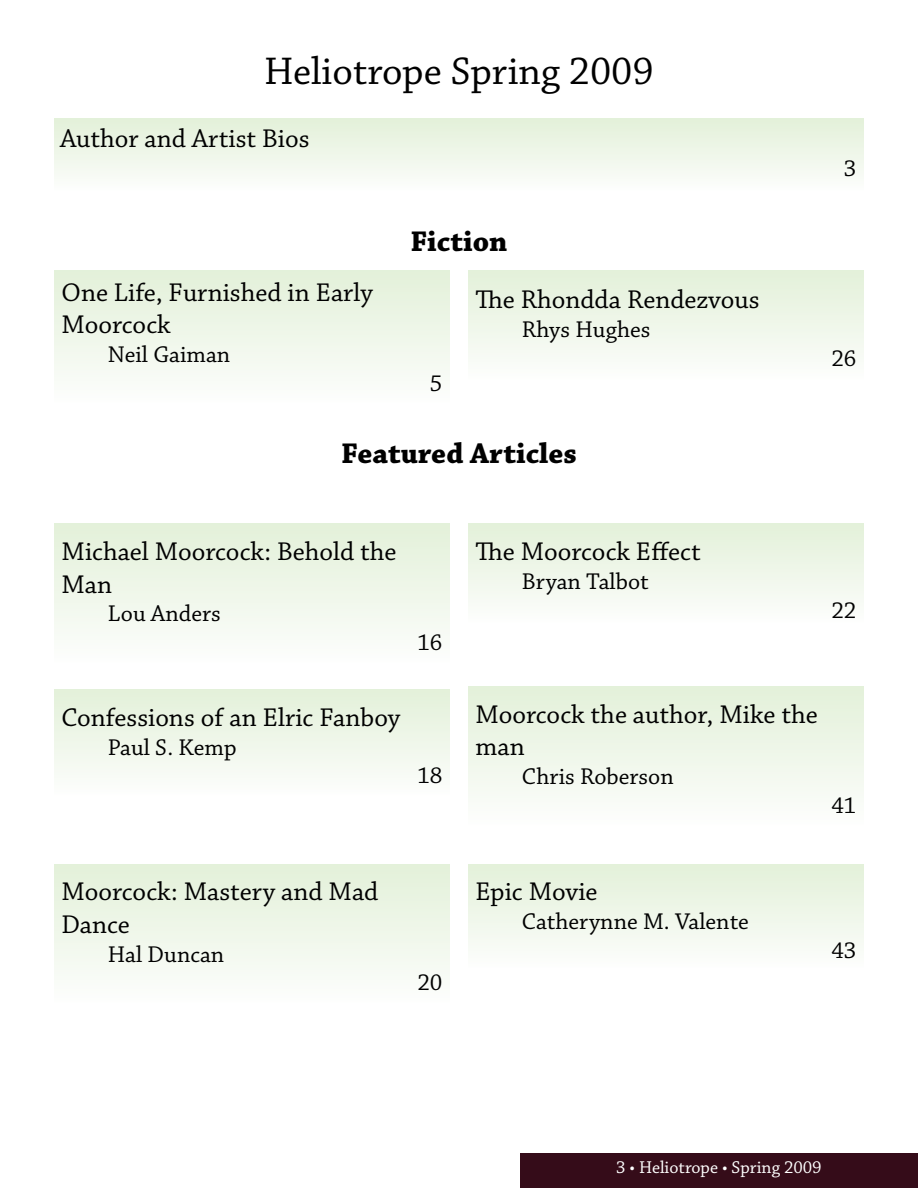
<style>
.page{position:relative;width:918px;height:1188px;background:#fff}
.page>*{position:absolute;margin:0;border:0;box-sizing:border-box;transform-origin:0 0}
.t1{font:40.5px "Chaparral Pro";color:#000}
.t2{font:700 30px "Chaparral Pro";color:#000}
.t3{font:27px/32.4px "Chaparral Pro";color:#000}
.t4{font:24px "Chaparral Pro";color:#000}
.t5{font:18px "Chaparral Pro";color:#fff}
</style>
<div class="page">
<div style="left:520px;top:1153px;width:397px;height:35px;background:#350c19"></div>
<div style="left:54px;top:271px;width:396px;height:132px;background:linear-gradient(to bottom,#e3f0d9,#fdfdfc)"></div>
<div style="left:54px;top:119px;width:810px;height:72px;background:linear-gradient(to bottom,#e3f0d9,#fcfdfc)"></div>
<div style="left:54px;top:524px;width:396px;height:139px;background:linear-gradient(to bottom,#e3f0d9,#fdfefc)"></div>
<div style="left:468px;top:270px;width:396px;height:110px;background:linear-gradient(to bottom,#e3f0d9,#fdfdfc)"></div>
<div style="left:54px;top:689px;width:396px;height:107px;background:linear-gradient(to bottom,#e3f0d9,#fdfefc)"></div>
<div style="left:468px;top:864px;width:396px;height:104px;background:linear-gradient(to bottom,#e3f0d9,#fcfdfc)"></div>
<div style="left:468px;top:524px;width:396px;height:99px;background:linear-gradient(to bottom,#e3f0d9,#fdfdfd)"></div>
<div style="left:468px;top:686px;width:396px;height:140px;background:linear-gradient(to bottom,#e3f0d9,#fdfdfc)"></div>
<div style="left:54px;top:864px;width:396px;height:140px;background:linear-gradient(to bottom,#e3f0d9,#fdfefd)"></div>
<h1 class="t1" style="left:264px;top:49px;width:391px">Heliotrope Spring 2009</h1>
<p class="t3" style="left:60px;top:123px;width:251px">Author and Artist Bios</p>
<p class="t3" style="left:62px;top:277px;width:313px">One Life, Furnished in Early<br>Moorcock</p>
<p class="t4" style="left:108px;top:341px;width:124px">Neil Gaiman</p>
<p class="t2" style="left:411px;top:224px;width:98px">Fiction</p>
<p class="t4" style="left:430px;top:370px;width:14px">5</p>
<p class="t3" style="left:476px;top:284px;width:286px">The Rhondda Rendezvous</p>
<p class="t4" style="left:522px;top:316px;width:130px">Rhys Hughes</p>
<p class="t2" style="left:341px;top:436px;width:237px">Featured Articles</p>
<p class="t4" style="left:844px;top:155px;width:14px">3</p>
<p class="t4" style="left:831px;top:345px;width:27px">26</p>
<p class="t3" style="left:62px;top:537px;width:336px">Michael Moorcock: Behold the<br>Man</p>
<p class="t4" style="left:108px;top:601px;width:114px">Lou Anders</p>
<p class="t4" style="left:417px;top:629px;width:27px">16</p>
<p class="t3" style="left:62px;top:702px;width:340px">Confessions of an Elric Fanboy</p>
<p class="t4" style="left:108px;top:734px;width:130px">Paul S. Kemp</p>
<p class="t4" style="left:417px;top:763px;width:27px">18</p>
<p class="t3" style="left:62px;top:877px;width:318px">Moorcock: Mastery and Mad<br>Dance</p>
<p class="t4" style="left:108px;top:941px;width:118px">Hal Duncan</p>
<p class="t4" style="left:417px;top:970px;width:27px">20</p>
<p class="t3" style="left:476px;top:537px;width:227px">The Moorcock Effect</p>
<p class="t4" style="left:522px;top:568px;width:128px">Bryan Talbot</p>
<p class="t4" style="left:831px;top:597px;width:27px">22</p>
<p class="t3" style="left:476px;top:699px;width:344px">Moorcock the author, Mike the man</p>
<p class="t4" style="left:522px;top:763px;width:153px">Chris Roberson</p>
<p class="t4" style="left:831px;top:792px;width:27px">41</p>
<p class="t3" style="left:476px;top:877px;width:124px">Epic Movie</p>
<p class="t4" style="left:522px;top:908px;width:228px">Catherynne M. Valente</p>
<p class="t4" style="left:831px;top:937px;width:27px">43</p>
<p class="t5" style="left:616px;top:1158px;width:207px">3 • Heliotrope • Spring 2009</p>
</div>
